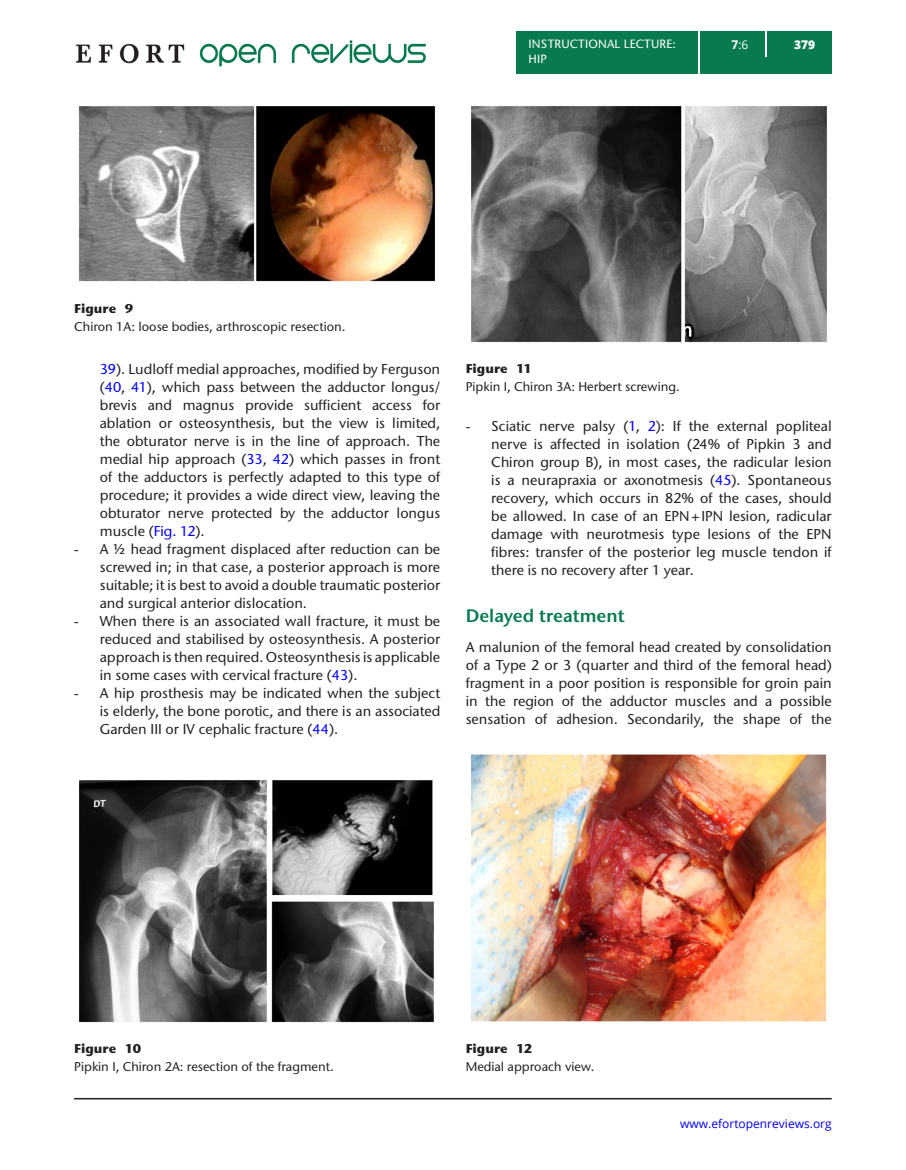
<style>
.page{position:relative;width:906px;height:1170px;background:#fff}
.page>*{position:absolute;margin:0;border:0;box-sizing:border-box;transform-origin:0 0}
.t1{font:600 18px "Stone Sans ITC Std";color:#077a4e}
.SLM{font:500 14.25px/18px "Stone Sans ITC Std";color:#231f20;text-align:justify}
.TXT{font:500 14.25px/18px "Stone Sans ITC Std";color:#231f20;text-align:justify}
.FC{font:500 12.75px "Stone Sans ITC Std";color:#231f20}
.FC-2{font:700 12.75px "Stone Sans ITC Std";color:#231f20}
.t2{font:12px "Open Sans";color:#00f}
.t3{font:500 12px "Stone Sans ITC Std";letter-spacing:.015em;color:#fff}
.t4{font:12px "Open Sans";color:#fff}
.t5{font:800 12px "Open Sans";color:#fff}
.s1{font-weight:700}
.s2{color:#00f}
</style>
<div class="page">
<hr style="left:74px;top:1097px;width:757px;height:2px;background:#231f20">
<img style="left:75px;top:40px;width:351px;height:26px">
<div style="left:516px;top:31px;width:315px;height:43px;background:#077a4e"></div>
<hr style="left:698px;top:31px;width:2px;height:43px;background:#fff">
<svg style="left:765px;top:31px;width:1px;height:26px"></svg>
<img style="left:79px;top:106px;width:357px;height:176px">
<img style="left:79px;top:780px;width:355px;height:241px">
<img style="left:471px;top:106px;width:356px;height:236px">
<img style="left:471px;top:754px;width:356px;height:267px">
<p class="t3" style="left:528px;top:37px;width:149px">INSTRUCTIONAL LECTURE:</p>
<p class="t4" style="left:731px;top:36px;width:18px"><span class="s1">7</span>:6</p>
<p class="t3" style="left:528px;top:51px;width:20px">HIP</p>
<p class="t5" style="left:794px;top:35px;width:23px">379</p>
<p class="FC-2" style="left:74px;top:300px;width:61px">Figure 9</p>
<p class="FC" style="left:74px;top:318px;width:273px">Chiron 1A: loose bodies, arthroscopic resection.</p>
<p class="SLM" style="left:100px;top:360px;width:342px"><span class="s2">39</span>). Ludloff medial approaches, modified by Ferguson (<span class="s2">40</span>, <span class="s2">41</span>), which pass between the adductor longus/ brevis and magnus provide sufficient access for ablation or osteosynthesis, but the view is limited, the obturator nerve is in the line of approach. The medial hip approach (<span class="s2">33</span>, <span class="s2">42</span>) which passes in front of the adductors is perfectly adapted to this type of procedure; it provides a wide direct view, leaving the obturator nerve protected by the adductor longus muscle (<span class="s2">Fig. 12</span>).</p>
<p class="SLM" style="left:100px;top:540px;width:342px;text-indent:-26px">- A ½ head fragment displaced after reduction can be screwed in; in that case, a posterior approach is more suitable; it is best to avoid a double traumatic posterior and surgical anterior dislocation.</p>
<p class="SLM" style="left:100px;top:612px;width:342px;text-indent:-26px">- When there is an associated wall fracture, it must be reduced and stabilised by osteosynthesis. A posterior approach is then required. Osteosynthesis is applicable in some cases with cervical fracture (<span class="s2">43</span>).</p>
<p class="SLM" style="left:100px;top:684px;width:342px;text-indent:-26px">- A hip prosthesis may be indicated when the subject is elderly, the bone porotic, and there is an associated Garden III or IV cephalic fracture (<span class="s2">44</span>).</p>
<p class="FC-2" style="left:466px;top:360px;width:68px">Figure 11</p>
<p class="FC" style="left:466px;top:378px;width:215px">Pipkin I, Chiron 3A: Herbert screwing.</p>
<p class="SLM" style="left:491px;top:417px;width:342px;text-indent:-26px">- Sciatic nerve palsy (<span class="s2">1</span>, <span class="s2">2</span>): If the external popliteal nerve is affected in isolation (24% of Pipkin 3 and Chiron group B), in most cases, the radicular lesion is a neurapraxia or axonotmesis (<span class="s2">45</span>). Spontaneous recovery, which occurs in 82% of the cases, should be allowed. In case of an EPN+IPN lesion, radicular damage with neurotmesis type lesions of the EPN fibres: transfer of the posterior leg muscle tendon if there is no recovery after 1 year.</p>
<h1 class="t1" style="left:466px;top:604px;width:160px">Delayed treatment</h1>
<p class="TXT" style="left:466px;top:638px;width:367px">A malunion of the femoral head created by consolidation of a Type 2 or 3 (quarter and third of the femoral head) fragment in a poor position is responsible for groin pain in the region of the adductor muscles and a possible sensation of adhesion. Secondarily, the shape of the</p>
<p class="FC-2" style="left:74px;top:1039px;width:69px">Figure 10</p>
<p class="FC" style="left:74px;top:1058px;width:261px">Pipkin I, Chiron 2A: resection of the fragment.</p>
<p class="FC-2" style="left:466px;top:1039px;width:68px">Figure 12</p>
<p class="FC" style="left:466px;top:1058px;width:130px">Medial approach view.</p>
<p class="t2" style="left:680px;top:1115px;width:153px">www.efortopenreviews.org</p>
</div>
